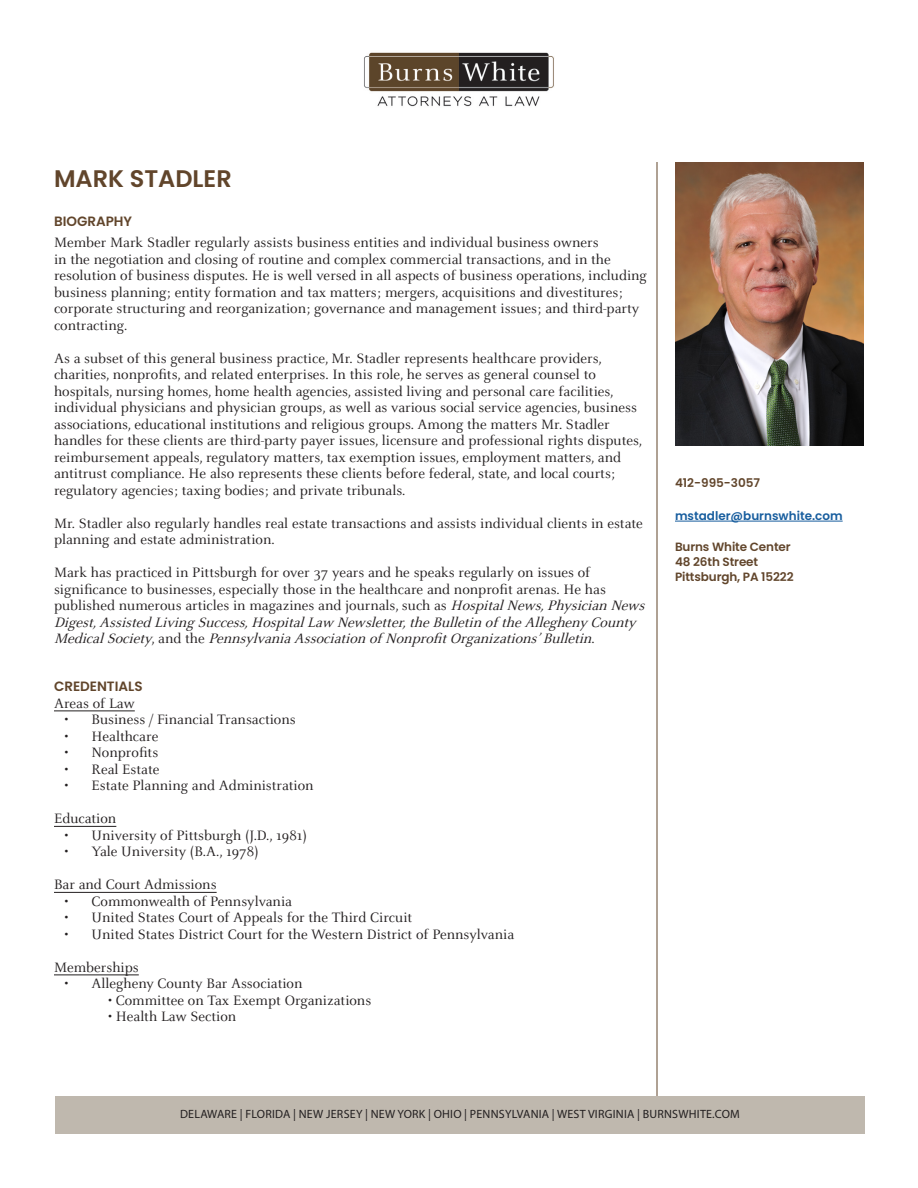
<style>
.page{position:relative;width:918px;height:1188px;background:#fff}
.page>*{position:absolute;margin:0;border:0;box-sizing:border-box;transform-origin:0 0}
.Subhead{font:600 24px "Poppins";color:#61452b}
.Body{font:15px/16.5px "Celeste Pro";color:#231f20}
.Subhead_-_underline{font:15px "Celeste Pro";color:#231f20}
.Body_with_bullet_-_s{font:15px "Celeste Pro";color:#231f20}
.t1{font:13.5px "Myriad Pro";letter-spacing:.02em;color:#231f20}
.Subhead-2{font:600 13.5px "Poppins";color:#61452b}
.t2{font:12px "Myriad Pro";letter-spacing:.02em;color:#231f20}
.Body-2{font:600 12px "Poppins";letter-spacing:-.01em;color:#61452b}
.Body-3{font:600 12px "Poppins";color:#175d9e}
.s1{font-style:italic}
</style>
<div class="page">
<img style="left:364px;top:52px;width:190px;height:55px">
<hr style="left:54px;top:711px;width:81px;height:1px;background:#231f20">
<hr style="left:54px;top:826px;width:62px;height:1px;background:#231f20">
<hr style="left:54px;top:892px;width:163px;height:1px;background:#231f20">
<hr style="left:54px;top:975px;width:85px;height:1px;background:#231f20">
<img style="left:675px;top:162px;width:189px;height:284px">
<hr style="left:675px;top:521px;width:168px;height:1px;background:#175d9e">
<hr style="left:657px;top:162px;width:1px;height:972px;background:#61452b">
<div style="left:55px;top:1097px;width:810px;height:37px;background:#bfb8ae"></div>
<p class="Subhead" style="left:54px;top:165px;width:179px">MARK STADLER</p>
<p class="Subhead-2" style="left:54px;top:214px;width:80px">BIOGRAPHY</p>
<p class="Body" style="left:54px;top:234px;width:594px">Member Mark Stadler regularly assists business entities and individual business owners<br>in the negotiation and closing of routine and complex commercial transactions, and in the resolution of business disputes. He is well versed in all aspects of business operations, including business planning; entity formation and tax matters; mergers, acquisitions and divestitures; corporate structuring and reorganization; governance and management issues; and third-party contracting.</p>
<p class="Body" style="left:54px;top:350px;width:590px">As a subset of this general business practice, Mr. Stadler represents healthcare providers, charities, nonprofits, and related enterprises. In this role, he serves as general counsel to hospitals, nursing homes, home health agencies, assisted living and personal care facilities, individual physicians and physician groups, as well as various social service agencies, business associations, educational institutions and religious groups. Among the matters Mr. Stadler handles for these clients are third-party payer issues, licensure and professional rights disputes, reimbursement appeals, regulatory matters, tax exemption issues, employment matters, and antitrust compliance. He also represents these clients before federal, state, and local courts; regulatory agencies; taxing bodies; and private tribunals.</p>
<p class="Body" style="left:54px;top:515px;width:590px">Mr. Stadler also regularly handles real estate transactions and assists individual clients in estate planning and estate administration.</p>
<p class="Body" style="left:54px;top:564px;width:597px">Mark has practiced in Pittsburgh for over 37 years and he speaks regularly on issues of significance to businesses, especially those in the healthcare and nonprofit arenas. He has published numerous articles in magazines and journals, such as <span class="s1">HospitalNews,PhysicianNews Digest,AssistedLivingSuccess,HospitalLaw Newsletter,theBulletinoftheAllegheny County MedicalSociety</span>, a n d t h e <span class="s1">PennsylvaniaAssociationofNonprofitOrganizations’Bulletin</span>.</p>
<p class="Subhead-2" style="left:54px;top:679px;width:90px">CREDENTIALS</p>
<p class="Subhead_-_underline" style="left:54px;top:694px;width:82px">Areas of Law</p>
<p class="Body" style="left:64px;top:711px;width:233px">• Business / Financial Transactions</p>
<p class="Body" style="left:64px;top:728px;width:95px">• Healthcare</p>
<p class="Body" style="left:64px;top:744px;width:95px">• Nonprofits</p>
<p class="Body" style="left:64px;top:761px;width:96px">• Real Estate</p>
<p class="Body" style="left:64px;top:777px;width:251px">• Estate Planning and Administration</p>
<p class="Subhead_-_underline" style="left:54px;top:809px;width:64px">Education</p>
<p class="Body" style="left:64px;top:827px;width:244px">• University of Pittsburgh (J.D., 1981)</p>
<p class="Body" style="left:64px;top:843px;width:196px">• Yale University (B.A., 1978)</p>
<p class="Subhead_-_underline" style="left:54px;top:875px;width:164px">Bar and Court Admissions</p>
<p class="Body" style="left:64px;top:893px;width:229px">• Commonwealth of Pennsylvania</p>
<p class="Body" style="left:64px;top:909px;width:349px">• United States Court of Appeals for the Third Circuit</p>
<p class="Body" style="left:64px;top:926px;width:451px">• United States District Court for the Western District of Pennsylvania</p>
<p class="Subhead_-_underline" style="left:54px;top:958px;width:86px">Memberships</p>
<p class="Body" style="left:64px;top:975px;width:239px">• Allegheny County Bar Association</p>
<p class="Body_with_bullet_-_s" style="left:108px;top:991px;width:265px">• Committee on Tax Exempt Organizations</p>
<p class="Body_with_bullet_-_s" style="left:108px;top:1007px;width:130px">• Health Law Section</p>
<p class="Body-2" style="left:675px;top:476px;width:87px">412-995-3057</p>
<p class="Body-3" style="left:675px;top:509px;width:169px">mstadler@burnswhite.com</p>
<p class="Body-2" style="left:675px;top:540px;width:117px">Burns White Center</p>
<p class="Body-2" style="left:675px;top:555px;width:85px">48 26th Street</p>
<p class="Body-2" style="left:675px;top:570px;width:120px">Pittsburgh, PA 15222</p>
<p class="t1" style="left:175px;top:1106px;width:571px">DELAWARE | NEW JERSEY | NEW YORK | OHIO | PENNSYLVANIA | WEST VIRGINIA | BURNSWHITE.COM</p>
<p class="t2" style="left:180px;top:1107px;width:561px">DELAWARE | FLORIDA | NEW JERSEY | NEW YORK | OHIO | PENNSYLVANIA | WEST VIRGINIA | BURNSWHITE.COM</p>
</div>
